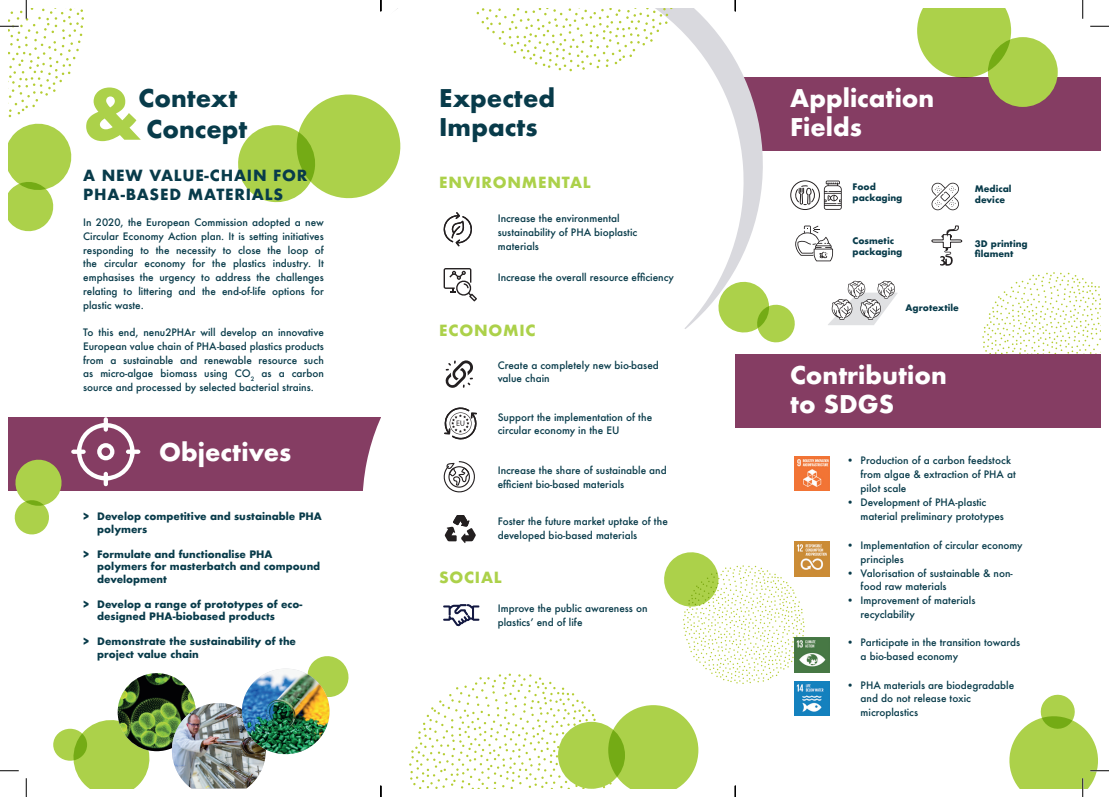
<style>
.page{position:relative;width:1109px;height:797px;background:#fff}
.page>*{position:absolute;margin:0;border:0;box-sizing:border-box;transform-origin:0 0}
.t1{font:700 67.38px "Futura";color:#acd14a}
.t2{font:700 23.75px "Futura";color:#fff}
.t3{font:700 23.75px/28.8px "Futura";color:#083b4a}
.t4{font:700 15px/18.8px "Futura";letter-spacing:.05em;color:#083b4a}
.t5{font:700 15px "Futura";letter-spacing:.05em;color:#acd14a}
.t6{font:500 10px/13.8px "Futura";color:#083b4a}
.t7{font:700 10px/12.5px "Futura";color:#083b4a}
.t8{font:700 8.75px/10.6px "Futura";color:#083b4a}
</style>
<div class="page">
<svg style="left:828px;top:281px;width:69px;height:44px"></svg>
<div style="left:9px;top:417px;width:372px;height:73px;background:#853d63"></div>
<div style="left:735px;top:77px;width:365px;height:74px;background:#853d63"></div>
<svg style="left:750px;top:92px;width:13px;height:145px;fill:#d9d9de"></svg>
<svg style="left:380px;top:9px;width:370px;height:266px"></svg>
<svg style="left:344px;top:275px;width:451px;height:262px"></svg>
<svg style="left:309px;top:656px;width:40px;height:41px"></svg>
<svg style="left:69px;top:716px;width:85px;height:72px"></svg>
<div style="left:987px;top:37px;width:70px;height:70px;background:#acd14a;border-radius:50%"></div>
<svg style="left:238px;top:87px;width:169px;height:120px"></svg>
<svg style="left:13px;top:459px;width:51px;height:76px"></svg>
<svg style="left:71px;top:417px;width:69px;height:69px"></svg>
<svg style="left:443px;top:268px;width:34px;height:33px"></svg>
<svg style="left:443px;top:212px;width:29px;height:34px"></svg>
<svg style="left:445px;top:360px;width:28px;height:28px"></svg>
<svg style="left:442px;top:461px;width:34px;height:33px"></svg>
<svg style="left:445px;top:515px;width:30px;height:28px"></svg>
<svg style="left:444px;top:407px;width:34px;height:33px"></svg>
<svg style="left:790px;top:180px;width:51px;height:30px"></svg>
<svg style="left:795px;top:225px;width:38px;height:36px"></svg>
<svg style="left:982px;top:272px;width:119px;height:141px"></svg>
<svg style="left:476px;top:9px;width:196px;height:62px"></svg>
<svg style="left:917px;top:9px;width:94px;height:69px"></svg>
<svg style="left:53px;top:728px;width:34px;height:32px"></svg>
<svg style="left:931px;top:182px;width:27px;height:28px"></svg>
<img style="left:794px;top:456px;width:35px;height:35px">
<img style="left:794px;top:541px;width:35px;height:35px">
<img style="left:804px;top:637px;width:25px;height:35px">
<img style="left:804px;top:681px;width:25px;height:34px">
<img style="left:118px;top:673px;width:78px;height:78px;border-radius:39px">
<img style="left:172px;top:703px;width:94px;height:85px">
<img style="left:242px;top:668px;width:87px;height:86px">
<div style="left:735px;top:354px;width:365px;height:73px;background:#853d63"></div>
<svg style="left:715px;top:279px;width:80px;height:65px"></svg>
<svg style="left:931px;top:225px;width:31px;height:41px"></svg>
<svg style="left:1090px;top:25px;width:18px;height:2px"></svg>
<svg style="left:0;top:770px;width:19px;height:1px"></svg>
<svg style="left:0;top:0;width:84px;height:232px"></svg>
<svg style="left:25px;top:778px;width:2px;height:19px"></svg>
<svg style="left:1082px;top:0;width:1px;height:19px"></svg>
<svg style="left:1009px;top:694px;width:99px;height:103px"></svg>
<svg style="left:380px;top:785px;width:1px;height:12px"></svg>
<svg style="left:734px;top:0;width:2px;height:11px"></svg>
<svg style="left:409px;top:549px;width:395px;height:248px"></svg>
<p class="t1" style="left:83px;top:66px;width:59px">&amp;</p>
<p class="t3" style="left:139px;top:84px;width:100px">Context</p>
<p class="t3" style="left:146px;top:114px;width:102px">Concept</p>
<p class="t4" style="left:83px;top:166px;width:226px">A NEW VALUE-CHAIN FOR<br>PHA-BASED MATERIALS</p>
<p class="t6" style="left:83px;top:215px;width:242px;text-align:justify">In 2020, the European Commission adopted a new Circular Economy Action plan. It is setting initiatives responding to the necessity to close the loop of the circular economy for the plastics industry. It emphasises the urgency to address the challenges relating to littering and the end-of-life options for plastic waste.</p>
<p class="t6" style="left:83px;top:325px;width:242px;text-align:justify">To this end, nenu2PHAr will develop an innovative European value chain of PHA-based plastics products from a sustainable and renewable resource such as micro-algae biomass using CO<sub>2</sub> as a carbon source and processed by selected bacterial strains.</p>
<p class="t2" style="left:159px;top:435px;width:133px">Objectives</p>
<p class="t7" style="left:97px;top:510px;width:226px;text-indent:-14px">&gt; Develop competitive and sustainable PHA polymers</p>
<p class="t7" style="left:97px;top:547px;width:225px;text-indent:-14px">&gt; Formulate and functionalise PHA polymers for masterbatch and compound development</p>
<p class="t7" style="left:97px;top:597px;width:207px;text-indent:-14px">&gt; Develop a range of prototypes of eco&shy;designed PHA-biobased products</p>
<p class="t7" style="left:97px;top:635px;width:200px;text-indent:-14px">&gt; Demonstrate the sustainability of the project value chain</p>
<p class="t3" style="left:439px;top:84px;width:117px">Expected<br>Impacts</p>
<p class="t5" style="left:439px;top:171px;width:153px">ENVIRONMENTAL</p>
<p class="t6" style="left:498px;top:212px;width:141px">Increase the environmental sustainability of PHA bioplastic materials</p>
<p class="t6" style="left:498px;top:270px;width:178px">Increase the overall resource efficiency</p>
<p class="t5" style="left:439px;top:319px;width:98px">ECONOMIC</p>
<p class="t6" style="left:498px;top:358px;width:163px">Create a completely new bio-based value chain</p>
<p class="t6" style="left:498px;top:410px;width:156px">Support the implementation of the circular economy in the EU</p>
<p class="t6" style="left:498px;top:463px;width:170px">Increase the share of sustainable and efficient bio-based materials</p>
<p class="t6" style="left:498px;top:514px;width:172px">Foster the future market uptake of the developed bio-based materials</p>
<p class="t5" style="left:439px;top:566px;width:64px">SOCIAL</p>
<p class="t6" style="left:498px;top:601px;width:151px">Improve the public awareness on plastics’ end of life</p>
<p class="t2" style="left:790px;top:81px;width:146px">Application</p>
<p class="t2" style="left:790px;top:110px;width:73px">Fields</p>
<p class="t8" style="left:852px;top:181px;width:51px">Food packaging</p>
<p class="t8" style="left:852px;top:235px;width:51px">Cosmetic packaging</p>
<p class="t8" style="left:974px;top:183px;width:38px">Medical device</p>
<p class="t8" style="left:974px;top:238px;width:54px">3D printing filament</p>
<p class="t8" style="left:905px;top:302px;width:55px">Agrotextile</p>
<p class="t2" style="left:790px;top:358px;width:158px">Contribution</p>
<p class="t2" style="left:790px;top:387px;width:106px">to SDGS</p>
<p class="t6" style="left:860px;top:454px;width:157px;text-indent:-14px">• Production of a carbon feedstock from algae &amp; extraction of PHA at pilot scale</p>
<p class="t6" style="left:860px;top:495px;width:145px;text-indent:-14px">• Development of PHA-plastic material preliminary prototypes</p>
<p class="t6" style="left:860px;top:538px;width:164px;text-indent:-14px">• Implementation of circular economy principles</p>
<p class="t6" style="left:860px;top:566px;width:153px;text-indent:-14px">• Valorisation of sustainable &amp; non&shy;food raw materials</p>
<p class="t6" style="left:860px;top:593px;width:116px;text-indent:-14px">• Improvement of materials recyclability</p>
<p class="t6" style="left:860px;top:635px;width:161px;text-indent:-14px">• Participate in the transition towards a bio-based economy</p>
<p class="t6" style="left:860px;top:678px;width:155px;text-indent:-14px">• PHA materials are biodegradable and do not release toxic microplastics</p>
</div>
